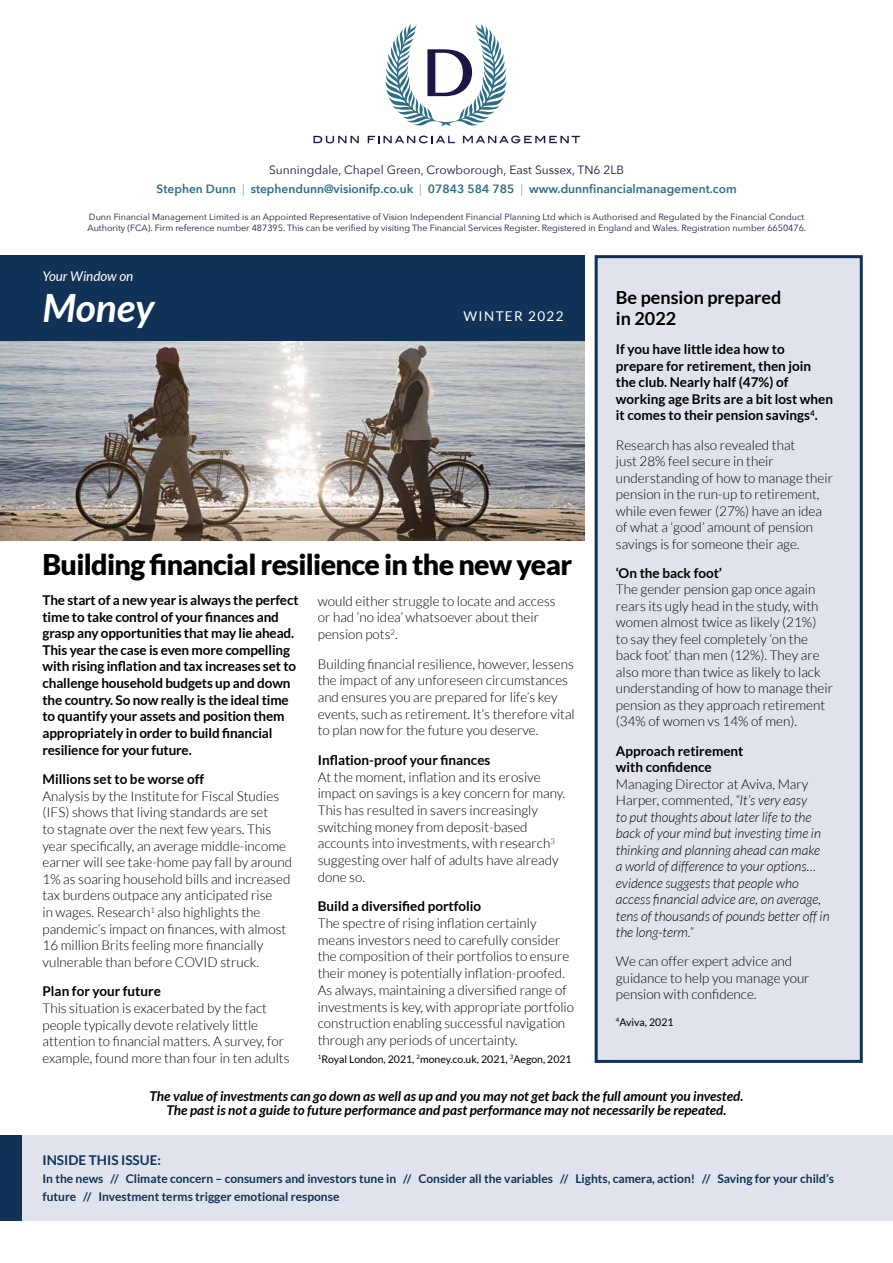
<style>
.page{position:relative;width:893px;height:1263px;background:#fff}
.page>*{position:absolute;margin:0;border:0;box-sizing:border-box;transform-origin:0 0}
.t1{font:italic 700 39px "Lato";color:#fff}
.t2{font:900 28.5px "Lato";letter-spacing:-.025em;color:#000}
.t3{font:700 18px/21px "Lato";color:#000}
.t4{font:300 13.5px/16.6px "Lato";color:#000}
.t5{font:700 13.5px/16.6px "Lato";letter-spacing:-.01em;color:#000}
.t6{font:italic 300 13.5px/16.5px "Lato";color:#000}
.t7{font:italic 700 13.5px/14.2px "Lato";color:#000;text-align:center}
.t8{font:700 13.5px "Lato";color:#103256}
.t9{font:italic 13.5px "Lato";color:#fff}
.t10{font:13.5px "Lato";letter-spacing:.1em;color:#fff}
.t11{font:700 12px/18px "Lato";color:#103256}
.t12{font:600 12px/18.6px "Avenir Next";color:#2d6d86;text-align:center}
.t13{font:10.5px "Lato";color:#000}
.t14{font:9px/10.8px "Avenir Next";color:#191745}
.s1{font-weight:400;color:#191745}
.s2{font-weight:200;color:#191745}
.s3{font-style:normal}
</style>
<div class="page">
<img style="left:0;top:340px;width:584px;height:200px">
<div style="left:0;top:255px;width:584px;height:85px;background:#103256"></div>
<div style="left:594px;top:255px;width:269px;height:808px;background:#e1e3ec"></div>
<div style="left:21px;top:1135px;width:872px;height:85px;background:#e1e3ec"></div>
<div style="left:0;top:1135px;width:21px;height:85px;background:#103256"></div>
<svg style="left:314px;top:136px;width:45px;height:7px"></svg>
<svg style="left:368px;top:136px;width:87px;height:7px"></svg>
<svg style="left:463px;top:136px;width:117px;height:7px"></svg>
<svg style="left:385px;top:24px;width:122px;height:102px"></svg>
<p class="t12" style="left:157px;top:160px;width:582px"><span class="s1">Sunningdale, Chapel Green, Crowborough, East Sussex, TN6 2LB<br></span>Stephen Dunn <span class="s2">|</span> stephendunn@visionifp.co.uk <span class="s2">|</span> 07843 584 785 <span class="s2">|</span> www.dunnfinancialmanagement.com</p>
<p class="t14" style="left:87px;top:211px;width:720px">Dunn Financial Management Limited is an Appointed Representative of Vision Independent Financial Planning Ltd which is Authorised and Regulated by the Financial Conduct<br>Authority (FCA). Firm reference number 487395. This can be verified by visiting The Financial Services Register. Registered in England and Wales. Registration number 6650476.</p>
<p class="t9" style="left:43px;top:269px;width:92px">Your Window on</p>
<h1 class="t1" style="left:43px;top:285px;width:114px">Money</h1>
<p class="t10" style="left:463px;top:309px;width:102px">WINTER 2022</p>
<h2 class="t2" style="left:43px;top:548px;width:531px">Building financial resilience in the new year</h2>
<p class="t5" style="left:43px;top:591px;width:258px">The start of a new year is always the perfect time to take control of your finances and grasp any opportunities that may lie ahead.<br>This year the case is even more compelling with rising inflation and tax increases set to challenge household budgets up and down the country. So now really is the ideal time to quantify your assets and position them appropriately in order to build financial resilience for your future.</p>
<p class="t5" style="left:43px;top:771px;width:163px">Millions set to be worse off</p>
<p class="t4" style="left:43px;top:787px;width:251px">Analysis by the Institute for Fiscal Studies (IFS) shows that living standards are set<br>to stagnate over the next few years. This year specifically, an average middle-income earner will see take-home pay fall by around 1% as soaring household bills and increased tax burdens outpace any anticipated rise<br>in wages. Research<sup>1</sup> also highlights the pandemic’s impact on finances, with almost 16 million Brits feeling more financially vulnerable than before COVID struck.</p>
<p class="t5" style="left:43px;top:983px;width:120px">Plan for your future</p>
<p class="t4" style="left:43px;top:1000px;width:248px">This situation is exacerbated by the fact people typically devote relatively little attention to financial matters. A survey, for example, found more than four in ten adults</p>
<p class="t4" style="left:318px;top:592px;width:239px">would either struggle to locate and access or had ‘no idea’ whatsoever about their pension pots<sup>2</sup>.</p>
<p class="t4" style="left:318px;top:655px;width:258px">Building financial resilience, however, lessens the impact of any unforeseen circumstances and ensures you are prepared for life’s key events, such as retirement. It’s therefore vital to plan now for the future you deserve.</p>
<p class="t5" style="left:318px;top:751px;width:174px">Inflation-proof your finances</p>
<p class="t4" style="left:318px;top:768px;width:249px">At the moment, inflation and its erosive impact on savings is a key concern for many.<br>This has resulted in savers increasingly switching money from deposit-based accounts into investments, with research<sup>3 </sup>suggesting over half of adults have already done so.</p>
<p class="t5" style="left:318px;top:898px;width:165px">Build a diversified portfolio</p>
<p class="t4" style="left:318px;top:915px;width:258px">The spectre of rising inflation certainly means investors need to carefully consider the composition of their portfolios to ensure their money is potentially inflation-proofed.<br>As always, maintaining a diversified range of investments is key, with appropriate portfolio construction enabling successful navigation through any periods of uncertainty.</p>
<p class="t13" style="left:318px;top:1053px;width:255px"><sup>1</sup>Royal London, 2021, <sup>2</sup>money.co.uk, 2021, <sup>3</sup>Aegon, 2021</p>
<h3 class="t3" style="left:616px;top:287px;width:167px">Be pension prepared in 2022</h3>
<p class="t5" style="left:616px;top:341px;width:219px">If you have little idea how to prepare for retirement, then join the club. Nearly half (47%) of working age Brits are a bit lost when it comes to their pension savings<sup>4</sup>.</p>
<p class="t4" style="left:616px;top:436px;width:219px">Research has also revealed that<br>just 28% feel secure in their understanding of how to manage their pension in the run-up to retirement, while even fewer (27%) have an idea of what a ‘good’ amount of pension savings is for someone their age.</p>
<p class="t5" style="left:616px;top:564px;width:108px">‘On the back foot’</p>
<p class="t4" style="left:616px;top:581px;width:219px">The gender pension gap once again rears its ugly head in the study, with women almost twice as likely (21%)<br>to say they feel completely ‘on the back foot’ than men (12%). They are also more than twice as likely to lack understanding of how to manage their pension as they approach retirement (34% of women vs 14% of men).</p>
<p class="t5" style="left:616px;top:742px;width:129px">Approach retirement with confidence</p>
<p class="t6" style="left:616px;top:776px;width:215px"><span class="s3">Managing Director at Aviva, Mary Harper, commented,</span> “It’s very easy<br>to put thoughts about later life to the back of your mind but investing time in thinking and planning ahead can make a world of difference to your options… evidence suggests that people who access financial advice are, on average, tens of thousands of pounds better off in the long-term.”</p>
<p class="t4" style="left:616px;top:953px;width:195px">We can offer expert advice and guidance to help you manage your pension with confidence.</p>
<p class="t13" style="left:616px;top:1016px;width:59px"><sup>4</sup>Aviva, 2021</p>
<p class="t7" style="left:150px;top:1089px;width:595px">The value of investments can go down as well as up and you may not get back the full amount you invested.<br>The past is not a guide to future performance and past performance may not necessarily be repeated.</p>
<p class="t8" style="left:43px;top:1153px;width:120px">INSIDE THIS ISSUE:</p>
<p class="t11" style="left:43px;top:1170px;width:793px">In the news // Climate concern – consumers and investors tune in // Consider all the variables // Lights, camera, action! // Saving for your child’s future // Investment terms trigger emotional response</p>
</div>
